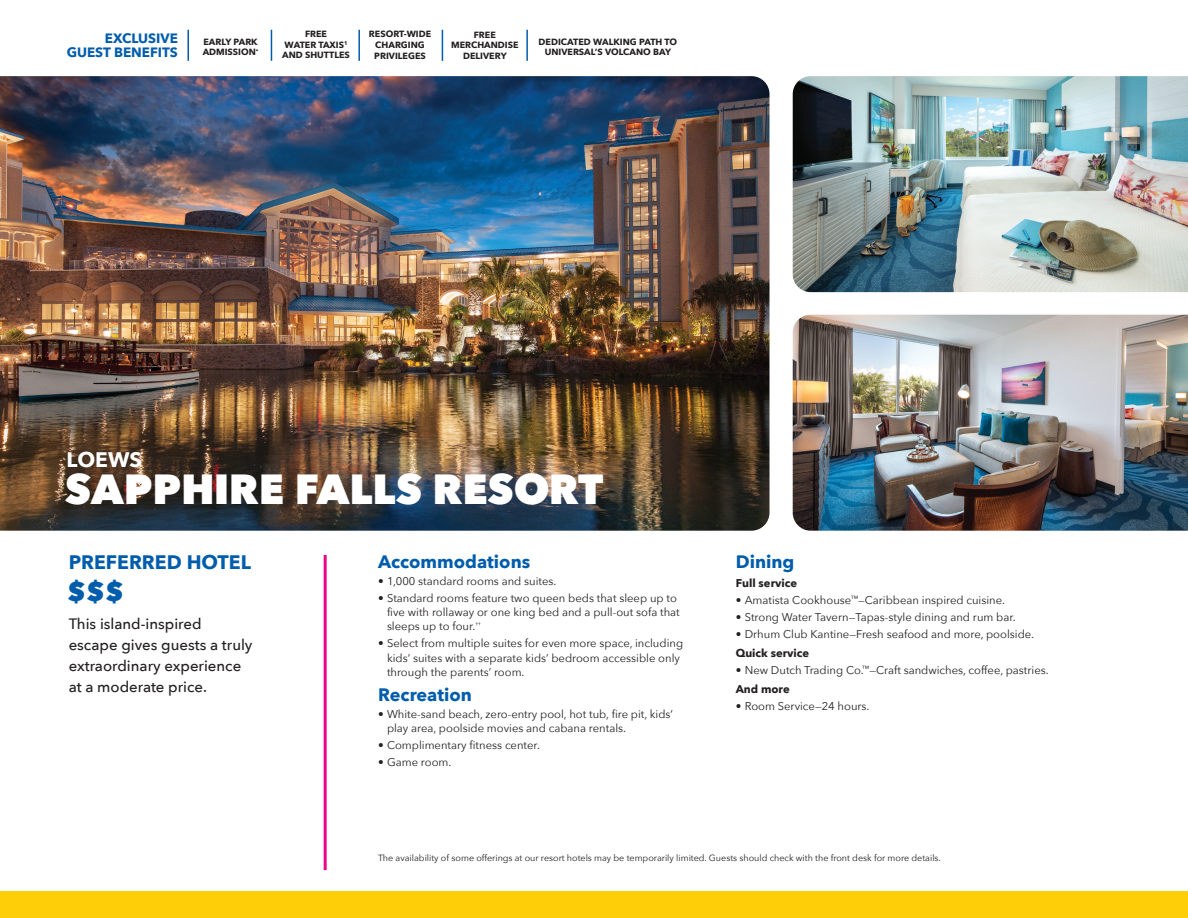
<style>
.page{position:relative;width:1188px;height:918px;background:#fff}
.page>*{position:absolute;margin:0;border:0;box-sizing:border-box;transform-origin:0 0}
.t1{font:800 42px "Avenir Next";color:#fff}
.t2{font:800 27px "Avenir Next";color:#015dac}
.t3{font:700 21px "Avenir Next";color:#fff}
.t4{font:700 19.5px "Avenir Next";color:#015dac}
.t5{font:700 18px "Avenir Next";color:#015dac}
.t6{font:500 15px/21px "Avenir Next";color:#231f20}
.t7{font:700 13.5px/13.5px "Avenir Next";color:#015dac;text-align:right}
.t8{font:11.25px/14.2px "Avenir Next";color:#231f20}
.t9{font:700 11.25px "Avenir Next";color:#231f20}
.t10{font:700 9px/10.5px "Avenir Next";color:#231f20;text-align:center}
.t11{font:9px "Avenir Next";color:#231f20}
.s1{font-weight:700}
</style>
<div class="page">
<div style="left:0;top:891px;width:1188px;height:27px;background:#fece08"></div>
<img style="left:0;top:76px;width:770px;height:455px">
<img style="left:793px;top:315px;width:395px;height:216px">
<img style="left:793px;top:76px;width:395px;height:216px">
<hr style="left:324px;top:555px;width:3px;height:315px;background:#ed028c">
<hr style="left:271px;top:30px;width:1px;height:31px;background:#015dac">
<hr style="left:187px;top:30px;width:2px;height:31px;background:#015dac">
<hr style="left:358px;top:30px;width:2px;height:31px;background:#015dac">
<hr style="left:526px;top:30px;width:2px;height:31px;background:#015dac">
<hr style="left:442px;top:30px;width:1px;height:31px;background:#015dac">
<p class="t10" style="left:203px;top:36px;width:57px;text-align:left">EARLY PARK<br>ADMISSION<sup>*</sup></p>
<p class="t10" style="left:369px;top:29px;width:64px">RESORT-WIDE<br>CHARGING<br>PRIVILEGES</p>
<p class="t10" style="left:451px;top:29px;width:69px">FREE<br>MERCHANDISE<br>DELIVERY</p>
<p class="t10" style="left:539px;top:36px;width:140px">DEDICATED WALKING PATH TO<br>UNIVERSAL’S VOLCANO BAY</p>
<p class="t7" style="left:67px;top:32px;width:113px">EXCLUSIVE<br>GUEST BENEFITS</p>
<p class="t10" style="left:282px;top:29px;width:69px">FREE<br>WATER TAXIS<sup>1<br></sup>AND SHUTTLES</p>
<h3 class="t3" style="left:66px;top:441px;width:77px">LOEWS</h3>
<h1 class="t1" style="left:65px;top:463px;width:540px">SAPPHIRE FALLS RESORT</h1>
<h3 class="t4" style="left:69px;top:545px;width:184px">PREFERRED HOTEL</h3>
<h3 class="t5" style="left:378px;top:546px;width:154px">Accommodations</h3>
<p class="t8" style="left:378px;top:573px;width:180px">• 1,000 standard rooms and suites.</p>
<p class="t8" style="left:387px;top:590px;width:294px;text-indent:-9px">• Standard rooms feature two queen beds that sleep up to five with rollaway or one king bed and a pull-out sofa that sleeps up to four.<sup>††</sup></p>
<p class="t8" style="left:387px;top:636px;width:298px;text-indent:-9px">• Select from multiple suites for even more space, including kids’ suites with a separate kids’ bedroom accessible only through the parents’ room.</p>
<h3 class="t5" style="left:378px;top:679px;width:95px">Recreation</h3>
<p class="t8" style="left:387px;top:706px;width:288px;text-indent:-9px">• White-sand beach, zero-entry pool, hot tub, fire pit, kids’ play area, poolside movies and cabana rentals.</p>
<p class="t8" style="left:378px;top:738px;width:164px">• Complimentary fitness center.</p>
<p class="t8" style="left:378px;top:755px;width:75px">• Game room.</p>
<h2 class="t2" style="left:67px;top:575px;width:58px">$$$</h2>
<h3 class="t6" style="left:69px;top:613px;width:185px">This island-inspired escape gives guests a truly extraordinary experience at a moderate price.</h3>
<h3 class="t5" style="left:736px;top:546px;width:60px">Dining</h3>
<p class="t9" style="left:736px;top:573px;width:63px">Full service</p>
<p class="t8" style="left:736px;top:593px;width:271px">• Amatista Cookhouse<sup>™</sup>—Caribbean inspired cuisine.</p>
<p class="t8" style="left:736px;top:610px;width:282px">• Strong Water Tavern—Tapas-style dining and rum bar.</p>
<p class="t8" style="left:736px;top:626px;width:300px">• Drhum Club Kantine—Fresh seafood and more, poolside.</p>
<p class="t9" style="left:736px;top:644px;width:75px">Quick service</p>
<p class="t8" style="left:736px;top:660px;width:315px;line-height:19.2px">• New Dutch Trading Co.<sup>™</sup>—Craft sandwiches, coffee, pastries.<br><span class="s1">And more</span></p>
<p class="t8" style="left:736px;top:699px;width:135px">• Room Service—24 hours.</p>
<p class="t11" style="left:378px;top:850px;width:564px">The availability of some offerings at our resort hotels may be temporarily limited. Guests should check with the front desk for more details.</p>
</div>
